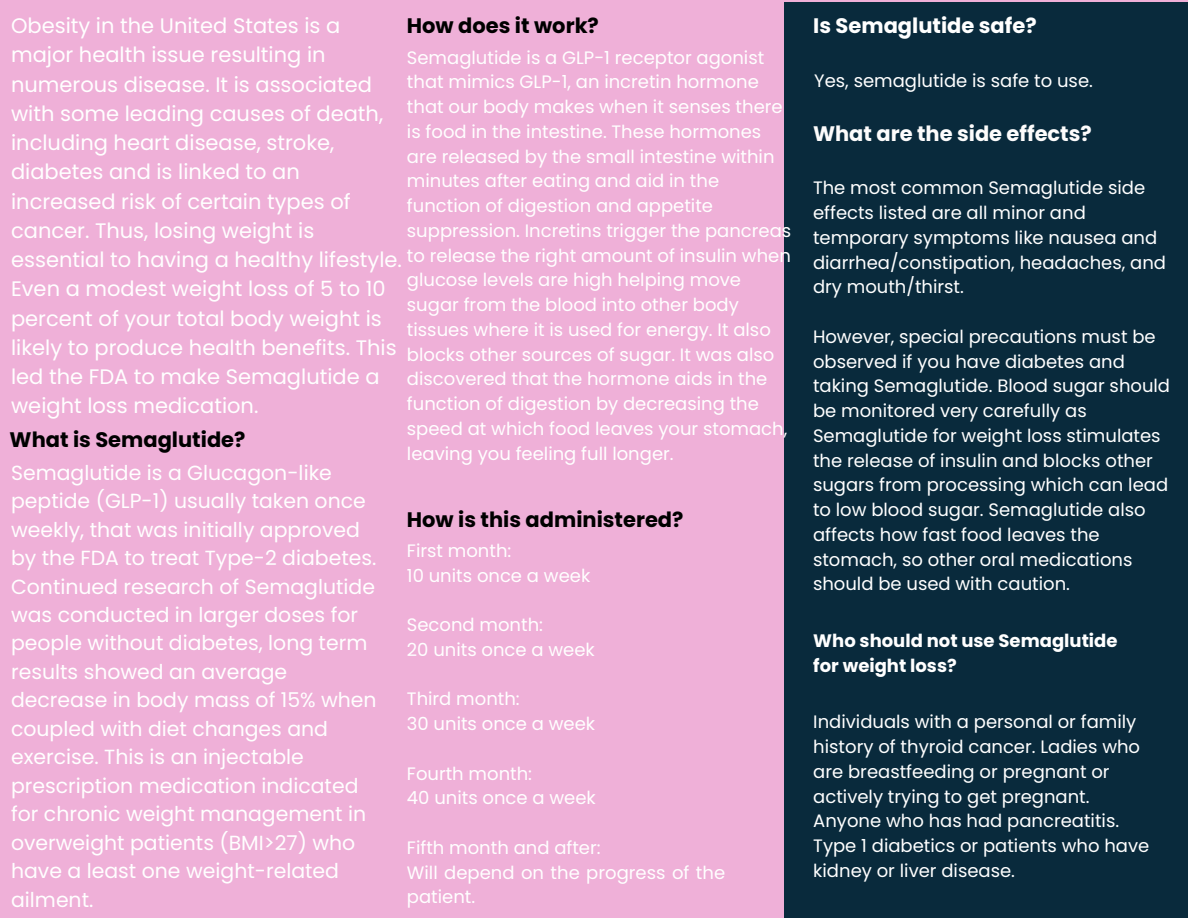
<style>
.page{position:relative;width:1188px;height:918px;background:#efb0d8}
.page>*{position:absolute;margin:0;border:0;box-sizing:border-box;transform-origin:0 0}
.t1{font:21px/29.2px "Poppins";color:#fff}
.t2{font:700 21px "Poppins";color:#000}
.t3{font:700 21px "Poppins";color:#fdfcfc}
.t4{font:700 21px "Poppins";color:#fff}
.t5{font:20.4px/28.5px "Poppins";color:#fff}
.t6{font:18px/24.8px "Poppins";color:#fff}
.t7{font:700 18px/24.8px "Poppins";color:#fff}
</style>
<div class="page">
<div style="left:784px;top:2px;width:404px;height:916px;background:#092a3c"></div>
<h2 class="t1" style="left:11px;top:11px;width:331px">Obesity in the United States is a</h2>
<h1 class="t2" style="left:407px;top:11px;width:194px">How does it work?</h1>
<h2 class="t1" style="left:11px;top:40px;width:392px">major health issue resulting in numerous disease. It is associated with some leading causes of death, including heart disease, stroke, diabetes and is linked to an increased risk of certain types of cancer. Thus, losing weight is essential to having a healthy lifestyle.<br>Even a modest weight loss of 5 to 10 percent of your total body weight is likely to produce health benefits. This led the FDA to make Semaglutide a weight loss medication.</h2>
<h2 class="t2" style="left:10px;top:425px;width:237px">What is Semaglutide?</h2>
<h1 class="t5" style="left:11px;top:458px;width:367px">Semaglutide is a Glucagon-like peptide (GLP-1) usually taken once weekly, that was initially approved by the FDA to treat Type-2 diabetes.<br>Continued research of Semaglutide was conducted in larger doses for people without diabetes, long term results showed an average decrease in body mass of 15% when coupled with diet changes and exercise. This is an injectable prescription medication indicated for chronic weight management in overweight patients (BMI&gt;27) who have a least one weight-related ailment.</h1>
<p class="t6" style="left:407px;top:45px;width:386px">Semaglutide is a GLP-1 receptor agonist that mimics GLP-1, an incretin hormone that our body makes when it senses there is food in the intestine. These hormones are released by the small intestine within minutes after eating and aid in the function of digestion and appetite suppression. Incretins trigger the pancreas to release the right amount of insulin when glucose levels are high helping move sugar from the blood into other body tissues where it is used for energy. It also blocks other sources of sugar. It was also discovered that the hormone aids in the function of digestion by decreasing the speed at which food leaves your stomach, leaving you feeling full longer.</p>
<h1 class="t2" style="left:407px;top:505px;width:278px">How is this administered?</h1>
<p class="t6" style="left:407px;top:538px;width:106px">First month:</p>
<p class="t6" style="left:407px;top:563px;width:185px">10 units once a week</p>
<h3 class="t6" style="left:407px;top:612px;width:138px">Second month:</h3>
<p class="t6" style="left:407px;top:637px;width:189px">20 units once a week</p>
<h1 class="t6" style="left:407px;top:687px;width:114px">Third month:</h1>
<p class="t6" style="left:407px;top:711px;width:190px">30 units once a week</p>
<h1 class="t6" style="left:407px;top:761px;width:127px">Fourth month:</h1>
<p class="t6" style="left:407px;top:786px;width:190px">40 units once a week</p>
<p class="t6" style="left:407px;top:835px;width:195px">Fifth month and after:</p>
<p class="t6" style="left:407px;top:860px;width:320px">Will depend on the progress of the patient.</p>
<p class="t4" style="left:813px;top:11px;width:225px">Is Semaglutide safe?</p>
<p class="t6" style="left:814px;top:68px;width:280px">Yes, semaglutide is safe to use.</p>
<p class="t3" style="left:813px;top:119px;width:280px">What are the side effects?</p>
<p class="t6" style="left:813px;top:176px;width:355px">The most common Semaglutide side effects listed are all minor and temporary symptoms like nausea and diarrhea/constipation, headaches, and dry mouth/thirst.</p>
<p class="t6" style="left:813px;top:324px;width:359px">However, special precautions must be observed if you have diabetes and taking Semaglutide. Blood sugar should be monitored very carefully as Semaglutide for weight loss stimulates the release of insulin and blocks other sugars from processing which can lead to low blood sugar. Semaglutide also affects how fast food leaves the stomach, so other oral medications should be used with caution.</p>
<p class="t7" style="left:813px;top:628px;width:306px">Who should not use Semaglutide for weight loss?</p>
<p class="t6" style="left:813px;top:710px;width:338px">Individuals with a personal or family history of thyroid cancer. Ladies who are breastfeeding or pregnant or actively trying to get pregnant.<br>Anyone who has had pancreatitis.<br>Type 1 diabetics or patients who have kidney or liver disease.</p>
</div>
